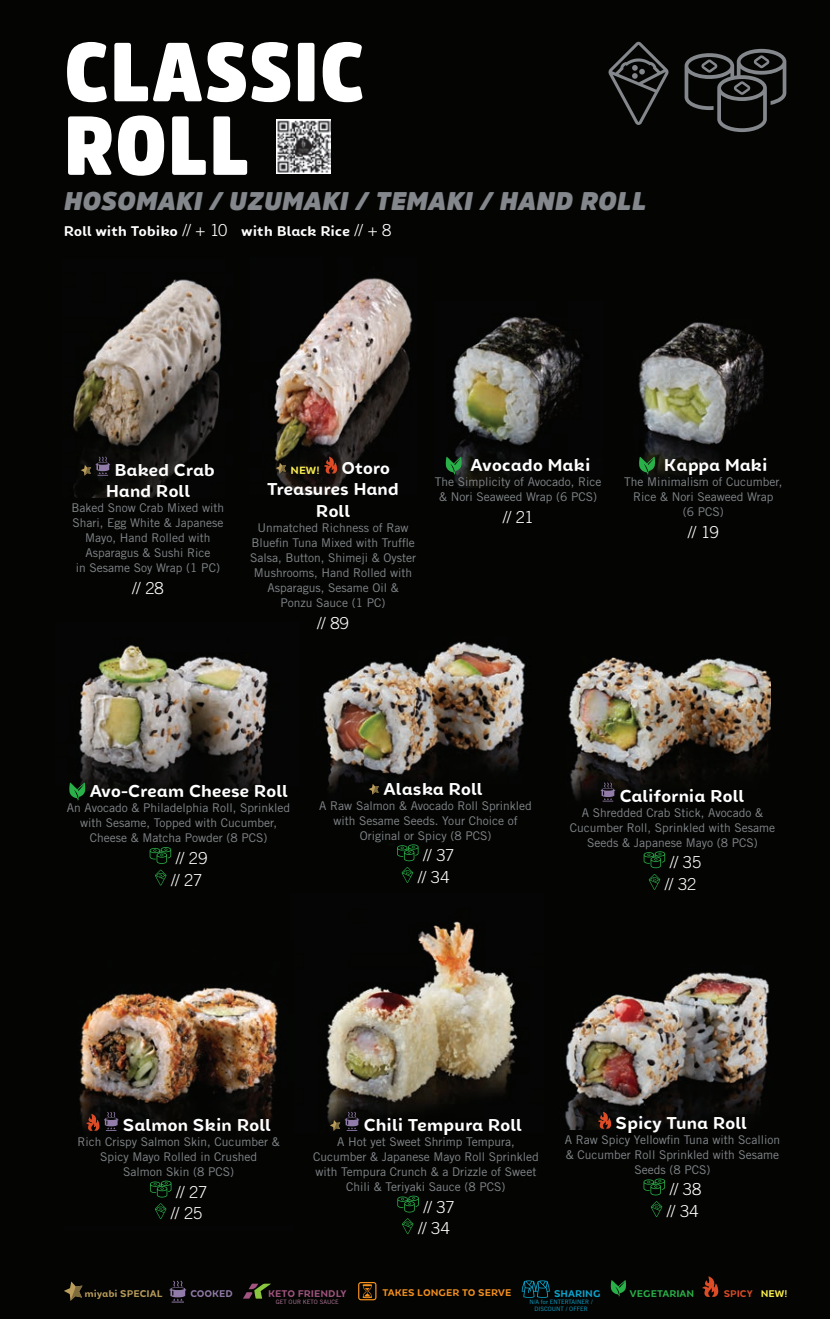
<style>
.page{position:relative;width:830px;height:1319px;background:#fff}
.page>*{position:absolute;margin:0;border:0;box-sizing:border-box;transform-origin:0 0}
.t1{font:900 82.5px/73.5px "Amsi Pro Narw";letter-spacing:.02em;color:#fff}
.t2{font:italic 900 25.5px "Amsi Pro";letter-spacing:.02em;color:#84888c}
.t3{font:700 16.5px/21.6px "Chamfort Family";letter-spacing:-.02em;color:#fff}
.t4{font:300 16.5px/21.6px "Trade Gothic LT Std";letter-spacing:-.005em;color:#fff;text-align:center}
.t5{font:700 13.5px "Chamfort Family";color:#fff}
.t6{font:12px/15px "Trade Gothic LT Std";color:#84888c;text-align:center}
.t7{font:700 10.05px "Chamfort Family";color:#fff34f}
.t8{font:700 9.3px "Chamfort Family";color:#f6911e}
.t9{font:700 9.3px "Chamfort Family";color:#bb9e5c}
.t10{font:700 9.3px "Chamfort Family";color:#a1547f}
.t11{font:700 9.3px "Chamfort Family";color:#2ab049}
.t12{font:700 9.3px "Chamfort Family";color:#0ca6cf}
.t13{font:700 9.3px "Chamfort Family";color:#917ba8}
.t14{font:700 9.15px "Chamfort Family";color:#dc4c27}
.t15{font:6px/6.6px "Trade Gothic LT Std";color:#0ca6cf;text-align:center}
.t16{font:6px "Trade Gothic LT Std";color:#b67c9c}
.s1{font-family:"Trade Gothic LT Std";font-weight:300;font-size:16.5px}
.s2{font-size:9.3px;color:#fff34f}
</style>
<div class="page">
<div style="left:0;top:0;width:829px;height:1318px;background:#040503"></div>
<img style="left:73px;top:279px;width:149px;height:218px">
<img style="left:274px;top:278px;width:139px;height:217px">
<img style="left:565px;top:972px;width:205px;height:157px">
<img style="left:325px;top:921px;width:193px;height:210px">
<img style="left:79px;top:987px;width:200px;height:233px">
<img style="left:568px;top:657px;width:202px;height:145px">
<img style="left:78px;top:645px;width:190px;height:145px">
<img style="left:323px;top:641px;width:203px;height:210px">
<img style="left:452px;top:317px;width:131px;height:170px">
<img style="left:638px;top:322px;width:126px;height:157px">
<svg style="left:445px;top:456px;width:16px;height:18px"></svg>
<svg style="left:638px;top:456px;width:16px;height:18px"></svg>
<svg style="left:610px;top:1280px;width:15px;height:16px"></svg>
<svg style="left:702px;top:1276px;width:16px;height:20px"></svg>
<svg style="left:521px;top:1280px;width:28px;height:17px"></svg>
<svg style="left:243px;top:1283px;width:28px;height:15px"></svg>
<svg style="left:358px;top:1282px;width:18px;height:17px"></svg>
<svg style="left:169px;top:1280px;width:17px;height:22px"></svg>
<svg style="left:64px;top:1281px;width:18px;height:19px"></svg>
<svg style="left:684px;top:49px;width:102px;height:83px"></svg>
<svg style="left:608px;top:42px;width:60px;height:83px"></svg>
<svg style="left:600px;top:782px;width:15px;height:19px"></svg>
<svg style="left:643px;top:851px;width:22px;height:38px"></svg>
<svg style="left:81px;top:456px;width:29px;height:19px"></svg>
<svg style="left:275px;top:462px;width:11px;height:11px"></svg>
<svg style="left:324px;top:456px;width:13px;height:17px"></svg>
<svg style="left:597px;top:1111px;width:14px;height:17px"></svg>
<svg style="left:643px;top:1178px;width:21px;height:38px"></svg>
<svg style="left:368px;top:783px;width:11px;height:11px"></svg>
<svg style="left:397px;top:844px;width:21px;height:38px"></svg>
<svg style="left:330px;top:1111px;width:29px;height:19px"></svg>
<svg style="left:397px;top:1195px;width:21px;height:38px"></svg>
<svg style="left:86px;top:1111px;width:32px;height:19px"></svg>
<svg style="left:150px;top:1180px;width:21px;height:38px"></svg>
<svg style="left:69px;top:782px;width:16px;height:18px"></svg>
<svg style="left:150px;top:847px;width:21px;height:16px"></svg>
<svg style="left:155px;top:869px;width:11px;height:16px"></svg>
<img style="left:276px;top:119px;width:55px;height:55px">
<h1 class="t1" style="left:64px;top:34px;width:301px">CLASSIC<br>ROLL</h1>
<h2 class="t2" style="left:64px;top:184px;width:583px">HOSOMAKI / UZUMAKI / TEMAKI / HAND ROLL</h2>
<p class="t5" style="left:64px;top:220px;width:329px">Roll with Tobiko <span class="s1">// + 10</span> with Black Rice <span class="s1">// + 8</span></p>
<h3 class="t3" style="left:106px;top:458px;width:111px;text-indent:9px">Baked Crab<br>Hand Roll</h3>
<p class="t6" style="left:71px;top:500px;width:154px">Baked Snow Crab Mixed with<br>Shari, Egg White &amp; Japanese<br>Mayo, Hand Rolled with<br>Asparagus &amp; Sushi Rice<br>in Sesame Soy Wrap (1 PC)</p>
<h3 class="t4" style="left:132px;top:577px;width:33px">// 28</h3>
<p class="t7" style="left:290px;top:462px;width:30px">NEW!</p>
<h3 class="t3" style="left:341px;top:456px;width:50px">Otoro</h3>
<h3 class="t3" style="left:267px;top:477px;width:133px">Treasures Hand</h3>
<h3 class="t3" style="left:316px;top:499px;width:36px">Roll</h3>
<p class="t6" style="left:250px;top:520px;width:167px">Unmatched Richness of Raw<br>Bluefin Tuna Mixed with Truffle<br>Salsa, Button, Shimeji &amp; Oyster<br>Mushrooms, Hand Rolled with<br>Asparagus, Sesame Oil &amp;<br>Ponzu Sauce (1 PC)</p>
<h3 class="t4" style="left:317px;top:611px;width:33px">// 89</h3>
<h3 class="t3" style="left:470px;top:453px;width:121px">Avocado Maki</h3>
<p class="t6" style="left:434px;top:474px;width:168px">The Simplicity of Avocado, Rice &amp; Nori Seaweed Wrap (6 PCS)</p>
<h3 class="t4" style="left:502px;top:506px;width:32px">// 21</h3>
<h3 class="t3" style="left:663px;top:453px;width:105px">Kappa Maki</h3>
<p class="t6" style="left:624px;top:474px;width:159px">The Minimalism of Cucumber,<br>Rice &amp; Nori Seaweed Wrap<br>(6 PCS)</p>
<h3 class="t4" style="left:687px;top:521px;width:33px">// 19</h3>
<h3 class="t3" style="left:90px;top:779px;width:200px">Avo-Cream Cheese Roll</h3>
<p class="t6" style="left:67px;top:800px;width:225px">An Avocado &amp; Philadelphia Roll, Sprinkled with Sesame, Topped with Cucumber,<br>Cheese &amp; Matcha Powder (8 PCS)</p>
<h3 class="t4" style="left:171px;top:846px;width:38px;text-align:left">// 29 // 27</h3>
<h3 class="t3" style="left:383px;top:776px;width:101px">Alaska Roll</h3>
<p class="t6" style="left:319px;top:797px;width:214px">A Raw Salmon &amp; Avocado Roll Sprinkled with Sesame Seeds. Your Choice of<br>Original or Spicy (8 PCS)</p>
<h3 class="t4" style="left:417px;top:844px;width:38px">// 37 // 34</h3>
<h3 class="t3" style="left:619px;top:783px;width:126px">California Roll</h3>
<p class="t6" style="left:569px;top:804px;width:206px">A Shredded Crab Stick, Avocado &amp;<br>Cucumber Roll, Sprinkled with Sesame<br>Seeds &amp; Japanese Mayo (8 PCS)</p>
<h3 class="t4" style="left:664px;top:851px;width:38px">// 35 // 32</h3>
<h3 class="t3" style="left:123px;top:1112px;width:149px">Salmon Skin Roll</h3>
<p class="t6" style="left:77px;top:1133px;width:203px">Rich Crispy Salmon Skin, Cucumber &amp;<br>Spicy Mayo Rolled in Crushed<br>Salmon Skin (8 PCS)</p>
<h3 class="t4" style="left:171px;top:1180px;width:38px">// 27 // 25</h3>
<h3 class="t3" style="left:363px;top:1112px;width:160px">Chili Tempura Roll</h3>
<p class="t6" style="left:313px;top:1133px;width:227px">A Hot yet Sweet Shrimp Tempura, Cucumber &amp; Japanese Mayo Roll Sprinkled with Tempura Crunch &amp; a Drizzle of Sweet Chili &amp; Teriyaki Sauce (8 PCS)</p>
<h3 class="t4" style="left:418px;top:1195px;width:38px">// 37 // 34</h3>
<h3 class="t3" style="left:615px;top:1110px;width:133px">Spicy Tuna Roll</h3>
<p class="t6" style="left:564px;top:1131px;width:216px">A Raw Spicy Yellowfin Tuna with Scallion &amp; Cucumber Roll Sprinkled with Sesame<br>Seeds (8 PCS)</p>
<h3 class="t4" style="left:666px;top:1178px;width:36px;text-align:left">// 38 // 34</h3>
<p class="t9" style="left:84px;top:1285px;width:79px">miyabi SPECIAL</p>
<p class="t13" style="left:190px;top:1285px;width:44px">COOKED</p>
<p class="t10" style="left:268px;top:1285px;width:80px">KETO FRIENDLY</p>
<p class="t16" style="left:276px;top:1298px;width:64px">GET OUR KETO SAUCE</p>
<p class="t8" style="left:382px;top:1285px;width:130px">TAKES LONGER TO SERVE</p>
<p class="t12" style="left:553px;top:1285px;width:48px">SHARING</p>
<p class="t11" style="left:629px;top:1285px;width:66px">VEGETARIAN</p>
<p class="t14" style="left:723px;top:1285px;width:65px">SPICY <span class="s2">NEW!</span></p>
<p class="t15" style="left:529px;top:1298px;width:65px">N/A for ENTERTAINER /<br>DISCOUNT / OFFER</p>
</div>
